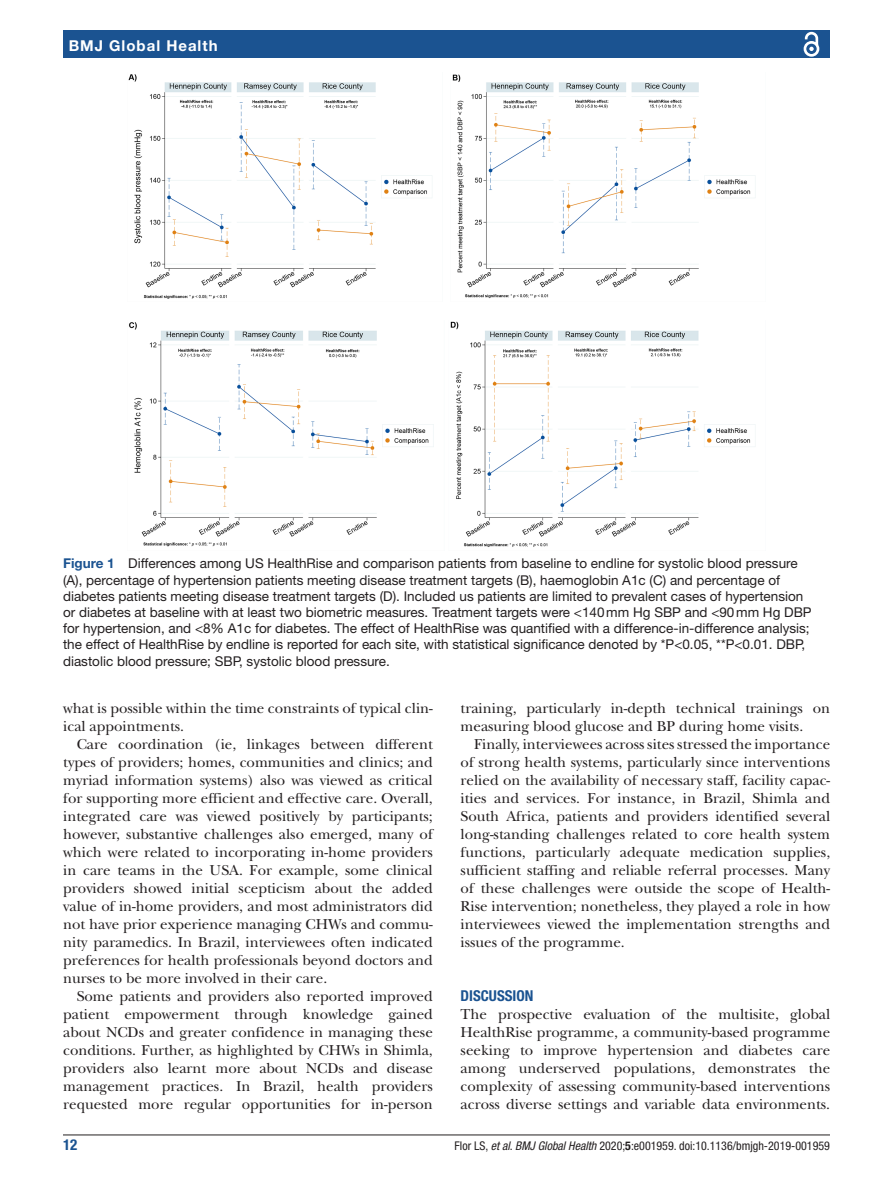
<style>
.page{position:relative;width:893px;height:1191px;background:#fff}
.page>*{position:absolute;margin:0;border:0;box-sizing:border-box;transform-origin:0 0}
.t1{font:15px/18px "New Baskerville";color:#231f20;text-align:justify}
.t2{font:700 15px "Helvetica Neue LT Std";letter-spacing:.065em;color:#fff}
.t3{font:700 condensed 15px "Helvetica Neue LT Std";color:#1b5391}
.t4{font:13.5px/16.2px "Helvetica Neue LT Std";color:#231f20}
.t5{font:condensed 12px "Helvetica Neue LT Std";color:#231f20}
.s1{font-weight:700;color:#1b5391}
.s2{font-style:italic}
.s3{font-weight:700}
</style>
<div class="page">
<hr style="left:63px;top:1134px;width:767px;height:1px;background:#231f20">
<div style="left:63px;top:31px;width:767px;height:27px;background:#1b5391"></div>
<svg style="left:803px;top:31px;width:17px;height:26px"></svg>
<img style="left:128px;top:74px;width:628px;height:473px">
<p class="t2" style="left:69px;top:36px;width:150px">BMJ Global Health</p>
<p class="t4" style="left:63px;top:555px;width:750px"><span class="s1">Figure 1</span> Differences among US HealthRise and comparison patients from baseline to endline for systolic blood pressure (A), percentage of hypertension patients meeting disease treatment targets (B), haemoglobin A1c (C) and percentage of diabetes patients meeting disease treatment targets (D). Included us patients are limited to prevalent cases of hypertension or diabetes at baseline with at least two biometric measures. Treatment targets were &lt;140mm Hg SBP and &lt;90mm Hg DBP for hypertension, and &lt;8% A1c for diabetes. The effect of HealthRise was quantified with a difference-in-difference analysis; the effect of HealthRise by endline is reported for each site, with statistical significance denoted by *P&lt;0.05, **P&lt;0.01. DBP, diastolic blood pressure; SBP, systolic blood pressure.</p>
<p class="t1" style="left:63px;top:699px;width:371px">what is possible within the time constraints of typical clin&shy;ical appointments.</p>
<p class="t1" style="left:63px;top:735px;width:371px;text-indent:14px">Care coordination (ie, linkages between different types of providers; homes, communities and clinics; and myriad information systems) also was viewed as critical for supporting more efficient and effective care. Overall, integrated care was viewed positively by participants; however, substantive challenges also emerged, many of which were related to incorporating in-home providers in care teams in the USA. For example, some clinical providers showed initial scepticism about the added value of in-home providers, and most administrators did not have prior experience managing CHWs and commu&shy;nity paramedics. In Brazil, interviewees often indicated preferences for health professionals beyond doctors and nurses to be more involved in their care.</p>
<p class="t1" style="left:63px;top:987px;width:371px;text-indent:14px">Some patients and providers also reported improved patient empowerment through knowledge gained about NCDs and greater confidence in managing these conditions. Further, as highlighted by CHWs in Shimla, providers also learnt more about NCDs and disease management practices. In Brazil, health providers requested more regular opportunities for in-person</p>
<p class="t1" style="left:461px;top:699px;width:371px">training, particularly in-depth technical trainings on measuring blood glucose and BP during home visits.</p>
<p class="t1" style="left:461px;top:735px;width:371px;text-indent:14px">Finally, interviewees across sites stressed the importance of strong health systems, particularly since interventions relied on the availability of necessary staff, facility capac&shy;ities and services. For instance, in Brazil, Shimla and South Africa, patients and providers identified several long-standing challenges related to core health system functions, particularly adequate medication supplies, sufficient staffing and reliable referral processes. Many of these challenges were outside the scope of Health-Rise intervention; nonetheless, they played a role in how interviewees viewed the implementation strengths and issues of the programme.</p>
<p class="t3" style="left:461px;top:987px;width:74px">DISCUSSION</p>
<p class="t1" style="left:461px;top:1005px;width:371px">The prospective evaluation of the multisite, global HealthRise programme, a community-based programme seeking to improve hypertension and diabetes care among underserved populations, demonstrates the complexity of assessing community-based interventions across diverse settings and variable data environments.</p>
<p class="t3" style="left:63px;top:1135px;width:16px">12</p>
<p class="t5" style="left:455px;top:1138px;width:377px">Flor LS, <span class="s2">et al</span>. <span class="s2">BMJ Global Health</span> 2020;<span class="s3">5</span>:e001959. doi:10.1136/bmjgh-2019-001959</p>
</div>
